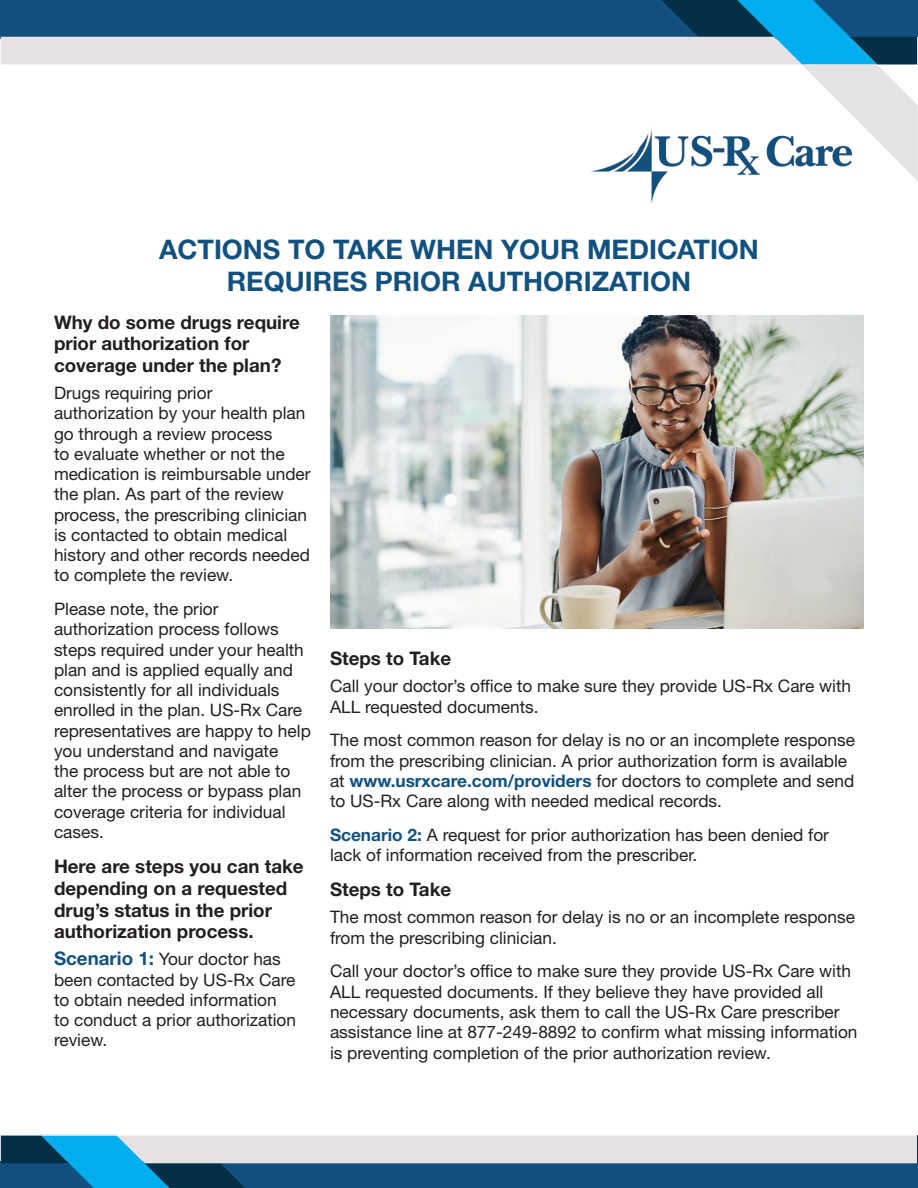
<style>
.page{position:relative;width:918px;height:1188px;background:#fff}
.page>*{position:absolute;margin:0;border:0;box-sizing:border-box;transform-origin:0 0}
.Heading_1{font:700 27px/31.5px "Helvetica Neue LT Std";color:#12517f;text-align:center}
.t1{font:700 18.75px/21.8px "Helvetica Neue LT Std";color:#231f20}
.t2{font:17.25px/20.2px "Helvetica Neue LT Std";color:#231f20}
.s1{font-weight:700;font-size:18.75px;color:#12517f}
.s2{font-weight:700;color:#12517f}
</style>
<div class="page">
<img style="left:651px;top:181px;width:9px;height:23px">
<img style="left:330px;top:315px;width:534px;height:314px">
<svg style="left:1px;top:0;width:917px;height:181px"></svg>
<svg style="left:1px;top:1134px;width:917px;height:54px"></svg>
<p class="Heading_1" style="left:159px;top:233px;width:601px">ACTIONS TO TAKE WHEN YOUR MEDICATION<br>REQUIRES PRIOR AUTHORIZATION</p>
<p class="t1" style="left:54px;top:311px;width:247px">Why do some drugs require prior authorization for coverage under the plan?</p>
<p class="t2" style="left:54px;top:383px;width:258px">Drugs requiring prior authorization by your health plan go through a review process<br>to evaluate whether or not the medication is reimbursable under the plan. As part of the review process, the prescribing clinician is contacted to obtain medical history and other records needed to complete the review.</p>
<p class="t2" style="left:54px;top:599px;width:258px">Please note, the prior authorization process follows steps required under your health plan and is applied equally and consistently for all individuals enrolled in the plan. US-Rx Care representatives are happy to help you understand and navigate<br>the process but are not able to alter the process or bypass plan coverage criteria for individual cases.</p>
<p class="t1" style="left:54px;top:855px;width:251px">Here are steps you can take depending on a requested drug’s status in the prior authorization process.</p>
<p class="t2" style="left:54px;top:949px;width:244px"><span class="s1">Scenario 1:</span> Your doctor has been contacted by US-Rx Care to obtain needed information to conduct a prior authorization review.</p>
<p class="t1" style="left:330px;top:647px;width:123px">Steps to Take</p>
<p class="t2" style="left:330px;top:676px;width:523px">Call your doctor’s office to make sure they provide US-Rx Care with<br>ALL requested documents.</p>
<p class="t2" style="left:330px;top:730px;width:527px">The most common reason for delay is no or an incomplete response from the prescribing clinician. A prior authorization form is available at <span class="s2">www.usrxcare.com/providers</span> for doctors to complete and send to US-Rx Care along with needed medical records.</p>
<p class="t2" style="left:330px;top:824px;width:501px"><span class="s2">Scenario 2:</span> A request for prior authorization has been denied for lack of information received from the prescriber.</p>
<p class="t1" style="left:330px;top:878px;width:123px">Steps to Take</p>
<p class="t2" style="left:330px;top:907px;width:527px">The most common reason for delay is no or an incomplete response from the prescribing clinician.</p>
<p class="t2" style="left:330px;top:961px;width:529px">Call your doctor’s office to make sure they provide US-Rx Care with ALL requested documents. If they believe they have provided all necessary documents, ask them to call the US-Rx Care prescriber assistance line at 877-249-8892 to confirm what missing information is preventing completion of the prior authorization review.</p>
</div>
